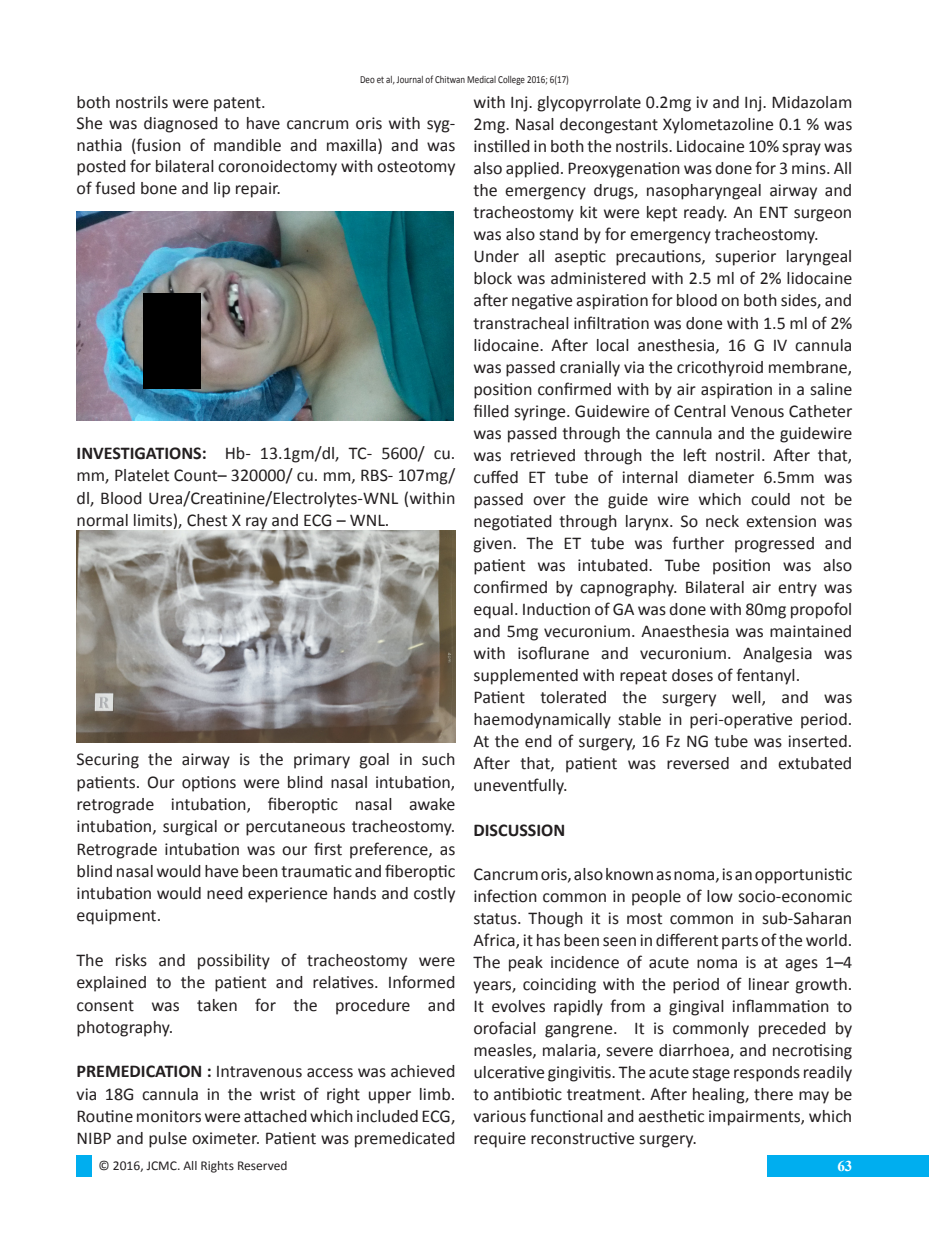
<style>
.page{position:relative;width:929px;height:1253px;background:#fff}
.page>*{position:absolute;margin:0;border:0;box-sizing:border-box;transform-origin:0 0}
.Default{font:18px/22px "Calibri";color:#231f20;text-align:justify}
.Default-2{font:700 18px "Calibri";color:#231f20}
.t1{font:700 15px "Times New Roman";color:#fff}
.t2{font:13.5px "Calibri";color:#231f20}
.t3{font:10.8px "Calibri";color:#231f20;scale:.83 1}
.s1{font-weight:700}
</style>
<div class="page">
<div style="left:767px;top:1155px;width:162px;height:21px;background:#00aeef"></div>
<div style="left:77px;top:1155px;width:15px;height:21px;background:#00aeef"></div>
<img style="left:77px;top:212px;width:377px;height:208px">
<img style="left:77px;top:530px;width:378px;height:212px">
<div style="left:143px;top:293px;width:57px;height:96px;background:#000"></div>
<p class="t3" style="left:360px;top:73px;width:253px">Deo et al, Journal of Chitwan Medical College 2016; 6(17)</p>
<p class="Default" style="left:77px;top:91px;width:191px">both nostrils were patent.</p>
<p class="Default" style="left:77px;top:113px;width:380px;line-height:21.3px">She was diagnosed to have cancrum oris with syg&shy;nathia (fusion of mandible and maxilla) and was posted for bilateral coronoidectomy with osteotomy of fused bone and lip repair.</p>
<p class="Default" style="left:77px;top:442px;width:380px"><span class="s1">INVESTIGATIONS:</span> Hb- 13.1gm/dl, TC- 5600/ cu. mm, Platelet Count– 320000/ cu. mm, RBS- 107mg/ dl, Blood Urea/Creatinine/Electrolytes-WNL (within normal limits), Chest X ray and ECG – WNL.</p>
<p class="Default" style="left:77px;top:748px;width:380px">Securing the airway is the primary goal in such patients. Our options were blind nasal intubation, retrograde intubation, fiberoptic nasal awake intubation, surgical or percutaneous tracheostomy.<br>Retrograde intubation was our first preference, as blind nasal would have been traumatic and fiberoptic intubation would need experience hands and costly equipment.</p>
<p class="Default" style="left:77px;top:949px;width:380px">The risks and possibility of tracheostomy were explained to the patient and relatives. Informed consent was taken for the procedure and photography.</p>
<p class="Default" style="left:77px;top:1060px;width:380px"><span class="s1">PREMEDICATION :</span> Intravenous access was achieved via 18G cannula in the wrist of right upper limb.<br>Routine monitors were attached which included ECG, NIBP and pulse oximeter. Patient was premedicated</p>
<p class="Default" style="left:473px;top:91px;width:380px">with Inj. glycopyrrolate 0.2mg iv and Inj. Midazolam 2mg. Nasal decongestant Xylometazoline 0.1 % was instilled in both the nostrils. Lidocaine 10% spray was also applied. Preoxygenation was done for 3 mins. All the emergency drugs, nasopharyngeal airway and tracheostomy kit were kept ready. An ENT surgeon was also stand by for emergency tracheostomy.</p>
<p class="Default" style="left:473px;top:245px;width:380px">Under all aseptic precautions, superior laryngeal block was administered with 2.5 ml of 2% lidocaine after negative aspiration for blood on both sides, and transtracheal infiltration was done with 1.5 ml of 2% lidocaine. After local anesthesia, 16 G IV cannula was passed cranially via the cricothyroid membrane, position confirmed with by air aspiration in a saline filled syringe. Guidewire of Central Venous Catheter was passed through the cannula and the guidewire was retrieved through the left nostril. After that, cuffed ET tube of internal diameter 6.5mm was passed over the guide wire which could not be negotiated through larynx. So neck extension was given. The ET tube was further progressed and patient was intubated. Tube position was also confirmed by capnography. Bilateral air entry was equal. Induction of GA was done with 80mg propofol and 5mg vecuronium. Anaesthesia was maintained with isoflurane and vecuronium. Analgesia was supplemented with repeat doses of fentanyl.</p>
<p class="Default" style="left:473px;top:686px;width:380px">Patient tolerated the surgery well, and was haemodynamically stable in peri-operative period.<br>At the end of surgery, 16 Fz NG tube was inserted.<br>After that, patient was reversed and extubated uneventfully.</p>
<p class="Default-2" style="left:473px;top:818px;width:93px">DISCUSSION</p>
<p class="Default" style="left:473px;top:863px;width:380px">Cancrum oris, also known as noma, is an opportunistic infection common in people of low socio-economic status. Though it is most common in sub-Saharan Africa, it has been seen in different parts of the world.<br>The peak incidence of acute noma is at ages 1–4 years, coinciding with the period of linear growth.<br>It evolves rapidly from a gingival inflammation to orofacial gangrene. It is commonly preceded by measles, malaria, severe diarrhoea, and necrotising ulcerative gingivitis. The acute stage responds readily to antibiotic treatment. After healing, there may be various functional and aesthetic impairments, which require reconstructive surgery.</p>
<p class="t2" style="left:99px;top:1157px;width:190px">© 2016, JCMC. All Rights Reserved</p>
<p class="t1" style="left:837px;top:1155px;width:16px">63</p>
</div>
